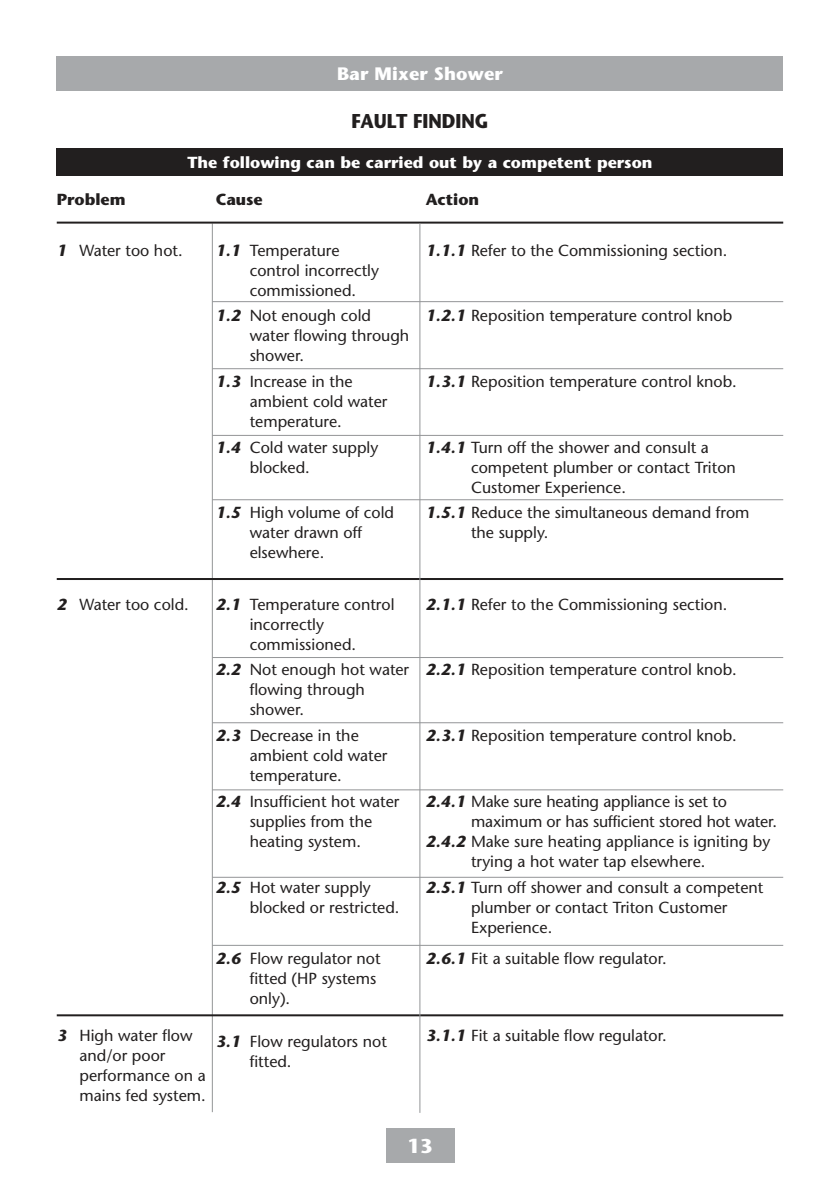
<style>
.page{position:relative;width:840px;height:1191px;background:#fff}
.page>*{position:absolute;margin:0;border:0;box-sizing:border-box;transform-origin:0 0}
.t1{font:700 20px "Stone Sans Std";color:#221f1f;scale:.9 1}
.t2{font:700 20px "Stone Sans Std";color:#fff}
.t3{font:700 18px "Stone Sans Std";letter-spacing:.01em;color:#fff}
.t4{font:500 16px/20px "Stone Sans Std";color:#221f1f}
.t5{font:700 16px "Stone Sans Std";color:#fff}
.t6{font:700 16px "Stone Sans Std";color:#221f1f}
.s1{font-weight:700;font-style:italic}
</style>
<div class="page">
<div style="left:57px;top:57px;width:725px;height:34px;background:#a7a9ab"></div>
<div style="left:386px;top:1128px;width:68px;height:34px;background:#a7a9ab"></div>
<div style="left:57px;top:147px;width:725px;height:29px;background:#221f1f"></div>
<hr style="left:212px;top:223px;width:1px;height:889px;background:#939597">
<hr style="left:57px;top:1014px;width:725px;height:2px;background:#221f1f">
<hr style="left:57px;top:578px;width:725px;height:2px;background:#221f1f">
<hr style="left:57px;top:222px;width:725px;height:2px;background:#221f1f">
<hr style="left:419px;top:223px;width:1px;height:889px;background:#939597">
<hr style="left:212px;top:301px;width:570px;height:1px;background:#939597">
<hr style="left:212px;top:368px;width:570px;height:1px;background:#939597">
<hr style="left:212px;top:435px;width:570px;height:1px;background:#939597">
<hr style="left:212px;top:499px;width:570px;height:1px;background:#939597">
<hr style="left:212px;top:657px;width:570px;height:1px;background:#939597">
<hr style="left:212px;top:722px;width:570px;height:1px;background:#939597">
<hr style="left:212px;top:789px;width:570px;height:1px;background:#939597">
<hr style="left:212px;top:876px;width:570px;height:1px;background:#939597">
<hr style="left:212px;top:945px;width:570px;height:1px;background:#939597">
<p class="t3" style="left:337px;top:64px;width:167px">Bar Mixer Shower</p>
<p class="t1" style="left:351px;top:113px;width:153px">FAULT FINDING</p>
<p class="t5" style="left:187px;top:156px;width:466px">The following can be carried out by a competent person</p>
<p class="t6" style="left:57px;top:193px;width:70px">Problem</p>
<p class="t6" style="left:215px;top:193px;width:49px">Cause</p>
<p class="t6" style="left:425px;top:193px;width:55px">Action</p>
<p class="t4" style="left:57px;top:242px;width:127px"><span class="s1">1</span> Water too hot.</p>
<p class="t4" style="left:57px;top:596px;width:133px"><span class="s1">2</span> Water too cold.</p>
<p class="t4" style="left:79px;top:1027px;width:128px;text-indent:-23px"><span class="s1">3</span> High water flow and/or poor performance on a mains fed system.</p>
<p class="t4" style="left:249px;top:242px;width:131px;text-indent:-34px"><span class="s1">1.1</span> Temperature control incorrectly commissioned.</p>
<p class="t4" style="left:249px;top:307px;width:161px;text-indent:-34px"><span class="s1">1.2</span> Not enough cold water flowing through shower.</p>
<p class="t4" style="left:249px;top:373px;width:139px;text-indent:-34px"><span class="s1">1.3</span> Increase in the ambient cold water temperature.</p>
<p class="t4" style="left:249px;top:439px;width:130px;text-indent:-34px"><span class="s1">1.4</span> Cold water supply blocked.</p>
<p class="t4" style="left:249px;top:504px;width:146px;text-indent:-34px"><span class="s1">1.5</span> High volume of cold water drawn off elsewhere.</p>
<p class="t4" style="left:249px;top:596px;width:146px;text-indent:-34px"><span class="s1">2.1</span> Temperature control incorrectly commissioned.</p>
<p class="t4" style="left:249px;top:661px;width:161px;text-indent:-34px"><span class="s1">2.2</span> Not enough hot water flowing through shower.</p>
<p class="t4" style="left:249px;top:727px;width:139px;text-indent:-34px"><span class="s1">2.3</span> Decrease in the ambient cold water temperature.</p>
<p class="t4" style="left:215px;top:793px;width:185px;text-align:center"><span class="s1">2.4</span> Insufficient hot water supplies from the<br>heating system.</p>
<p class="t4" style="left:249px;top:878px;width:151px;text-indent:-34px"><span class="s1">2.5</span> Hot water supply blocked or restricted.</p>
<p class="t4" style="left:249px;top:950px;width:132px;text-indent:-34px"><span class="s1">2.6</span> Flow regulator not fitted (HP systems only).</p>
<p class="t4" style="left:249px;top:1032px;width:138px;text-indent:-34px"><span class="s1">3.1</span> Flow regulators not fitted.</p>
<p class="t4" style="left:425px;top:242px;width:303px"><span class="s1">1.1.1</span> Refer to the Commissioning section.</p>
<p class="t4" style="left:425px;top:307px;width:308px"><span class="s1">1.2.1</span> Reposition temperature control knob</p>
<p class="t4" style="left:425px;top:373px;width:312px"><span class="s1">1.3.1</span> Reposition temperature control knob.</p>
<p class="t4" style="left:471px;top:439px;width:266px;text-indent:-45px"><span class="s1">1.4.1</span> Turn off the shower and consult a competent plumber or contact Triton<br>Customer Experience.</p>
<p class="t4" style="left:471px;top:504px;width:280px;text-indent:-45px"><span class="s1">1.5.1</span> Reduce the simultaneous demand from the supply.</p>
<p class="t4" style="left:425px;top:596px;width:303px"><span class="s1">2.1.1</span> Refer to the Commissioning section.</p>
<p class="t4" style="left:425px;top:661px;width:312px"><span class="s1">2.2.1</span> Reposition temperature control knob.</p>
<p class="t4" style="left:425px;top:727px;width:312px"><span class="s1">2.3.1</span> Reposition temperature control knob.</p>
<p class="t4" style="left:425px;top:793px;width:302px"><span class="s1">2.4.1</span> Make sure heating appliance is set to</p>
<p class="t4" style="left:471px;top:813px;width:307px">maximum or has sufficient stored hot water.</p>
<p class="t4" style="left:425px;top:833px;width:346px"><span class="s1">2.4.2</span> Make sure heating appliance is igniting by</p>
<p class="t4" style="left:471px;top:853px;width:236px">trying a hot water tap elsewhere.</p>
<p class="t4" style="left:471px;top:879px;width:293px;text-indent:-45px"><span class="s1">2.5.1</span> Turn off shower and consult a competent plumber or contact Triton Customer<br>Experience.</p>
<p class="t4" style="left:425px;top:950px;width:242px"><span class="s1">2.6.1</span> Fit a suitable flow regulator.</p>
<p class="t4" style="left:425px;top:1027px;width:242px"><span class="s1">3.1.1</span> Fit a suitable flow regulator.</p>
<p class="t2" style="left:407px;top:1138px;width:27px">13</p>
</div>
